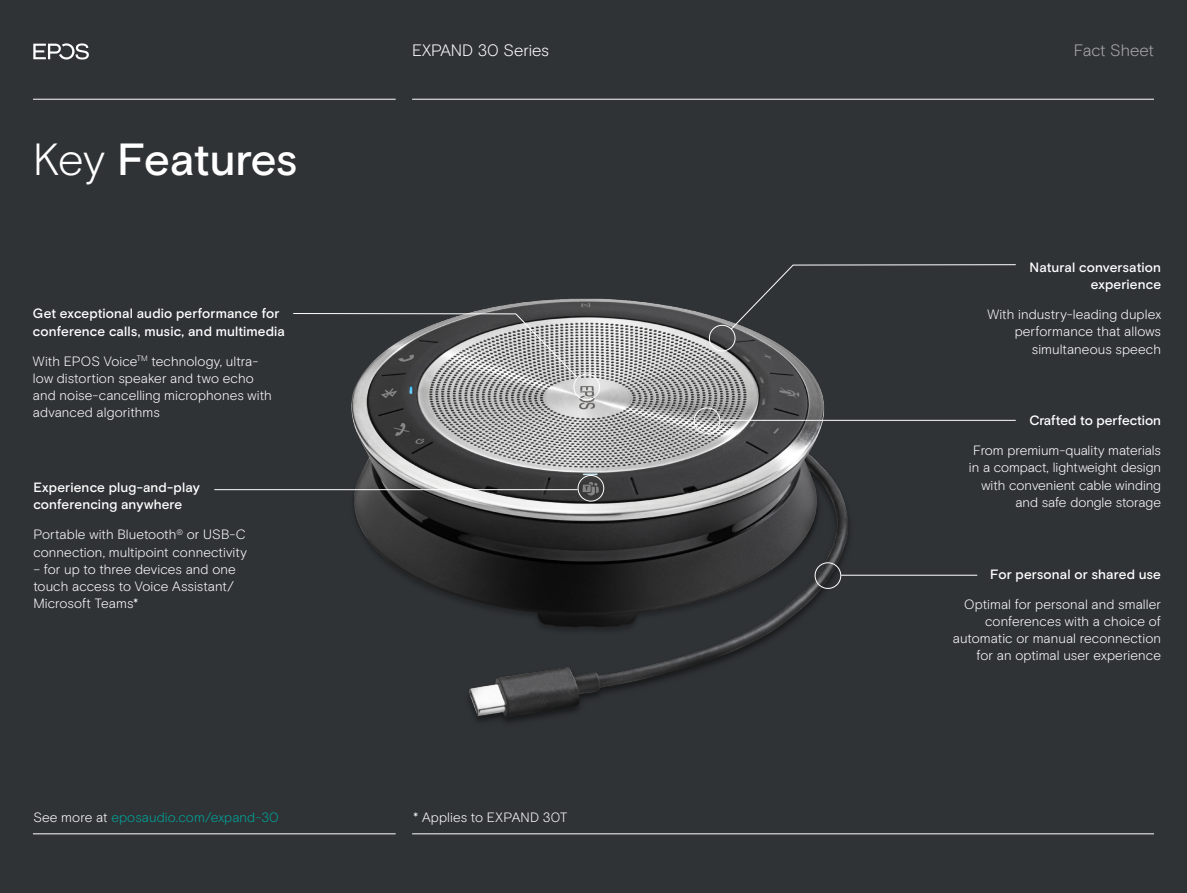
<style>
.page{position:relative;width:1187px;height:893px;background:#fff}
.page>*{position:absolute;margin:0;border:0;box-sizing:border-box;transform-origin:0 0}
.t1{font:500 45px "EPOS Basis";letter-spacing:-.02em;color:#fff}
.t2{font:300 16.5px "EPOS Basis";color:#fff}
.t3{font:300 16.5px "EPOS Basis";letter-spacing:-.005em;color:#a8a9ad}
.EPOS_bodytext{font:300 13.5px/17.2px "EPOS Basis";letter-spacing:.005em;color:#fff}
.EPOS_bodytext-2{font:500 13.5px/17.2px "EPOS Basis";letter-spacing:.01em;color:#fff}
.EPOS_bodytext-3{font:300 13.5px "EPOS Basis";letter-spacing:.005em;color:#00a399}
.s1{font-weight:300}
.s2{color:#fff}
</style>
<div class="page">
<div style="left:0;top:0;width:1186px;height:893px;background:#303336"></div>
<img style="left:271px;top:298px;width:641px;height:424px">
<hr style="left:33px;top:99px;width:362px;height:1px;background:#fff">
<hr style="left:33px;top:834px;width:362px;height:1px;background:#fff">
<hr style="left:412px;top:99px;width:741px;height:1px;background:#fff">
<hr style="left:412px;top:834px;width:741px;height:1px;background:#fff">
<svg style="left:33px;top:43px;width:56px;height:17px"></svg>
<div style="left:573px;top:374px;width:27px;height:26px;border:1px solid #fff;border-radius:50%"></div>
<div style="left:577px;top:475px;width:27px;height:26px;border:1px solid #fff;border-radius:50%"></div>
<hr style="left:214px;top:489px;width:363px;height:1px;background:#fff">
<div style="left:694px;top:407px;width:26px;height:27px;border:1px solid #fff;border-radius:50%"></div>
<div style="left:814px;top:562px;width:27px;height:27px;border:1px solid #fff;border-radius:50%"></div>
<svg style="left:292px;top:313px;width:286px;height:66px"></svg>
<div style="left:709px;top:325px;width:26px;height:26px;border:1px solid #fff;border-radius:50%"></div>
<svg style="left:730px;top:264px;width:286px;height:66px"></svg>
<hr style="left:720px;top:420px;width:295px;height:1px;background:#fff">
<hr style="left:841px;top:575px;width:136px;height:1px;background:#fff">
<p class="t1" style="left:33px;top:133px;width:266px"><span class="s1">Key</span> Features</p>
<p class="EPOS_bodytext-2" style="left:33px;top:305px;width:253px">Get exceptional audio performance for conference calls, music, and multimedia</p>
<p class="EPOS_bodytext" style="left:33px;top:352px;width:240px">With EPOS Voice<sup>TM</sup> technology, ultra&shy;low distortion speaker and two echo and noise-cancelling microphones with advanced algorithms</p>
<p class="EPOS_bodytext-2" style="left:33px;top:479px;width:168px">Experience plug-and-play conferencing anywhere</p>
<p class="EPOS_bodytext" style="left:33px;top:526px;width:215px">Portable with Bluetooth<sup>®</sup> or USB-C connection, multipoint connectivity</p>
<p class="EPOS_bodytext" style="left:33px;top:561px;width:204px">– for up to three devices and one touch access to Voice Assistant/<br>Microsoft Teams*</p>
<p class="t2" style="left:412px;top:41px;width:138px">EXPAND 30 Series</p>
<p class="t3" style="left:1073px;top:41px;width:82px">Fact Sheet</p>
<p class="EPOS_bodytext-2" style="left:1029px;top:259px;width:133px;text-align:right">Natural conversation experience</p>
<p class="EPOS_bodytext" style="left:987px;top:306px;width:175px;text-align:right">With industry-leading duplex performance that allows simultaneous speech</p>
<p class="EPOS_bodytext-2" style="left:1029px;top:412px;width:133px">Crafted to perfection</p>
<p class="EPOS_bodytext" style="left:968px;top:442px;width:193px;text-align:right">From premium-quality materials in a compact, lightweight design with convenient cable winding and safe dongle storage</p>
<p class="EPOS_bodytext-2" style="left:990px;top:566px;width:172px">For personal or shared use</p>
<p class="EPOS_bodytext" style="left:952px;top:595px;width:210px;text-align:right">Optimal for personal and smaller conferences with a choice of automatic or manual reconnection for an optimal user experience</p>
<p class="EPOS_bodytext-3" style="left:33px;top:809px;width:247px"><span class="s2">See more at</span> eposaudio.com/expand-30</p>
<p class="EPOS_bodytext" style="left:413px;top:808px;width:156px">* Applies to EXPAND 30T</p>
</div>
